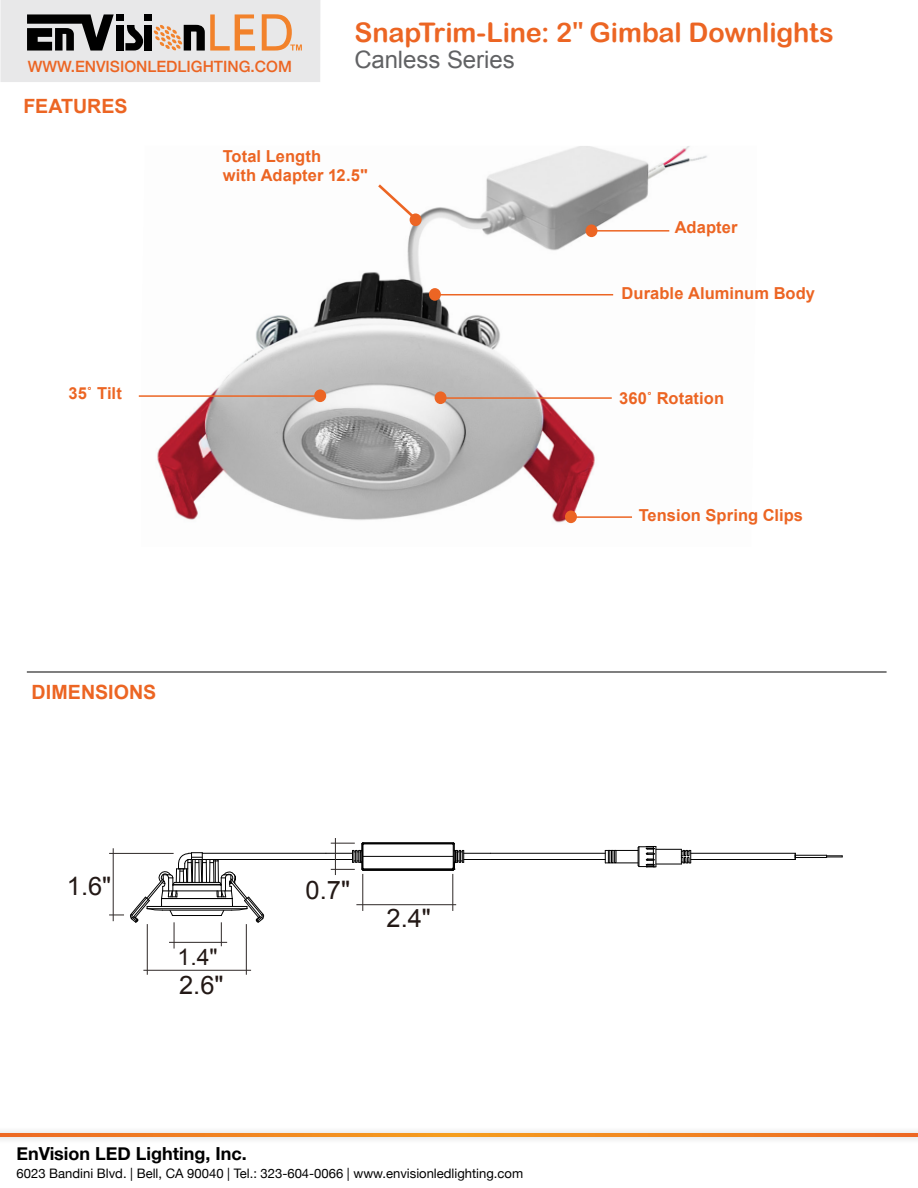
<style>
.page{position:relative;width:918px;height:1188px;background:#fff}
.page>*{position:absolute;margin:0;border:0;box-sizing:border-box;transform-origin:0 0}
.t1{font:27px "Arial Rounded MT Bold";letter-spacing:-.005em;color:#ec6523}
.t2{font:25.5px "Arial";color:#231916}
.t3{font:24px "Arial";letter-spacing:-.005em;color:#616264}
.t4{font:22.95px "Arial";color:#231916}
.t5{font:700 19.65px "Arial";color:#ec6523}
.t6{font:700 18px "Helvetica Neue";color:#000}
.t7{font:700 16.5px/19.8px "Arial";letter-spacing:.005em;color:#ec6523}
.t8{font:500 15.6px "Helvetica Neue";color:#ec6523}
.t9{font:13.05px "Helvetica Neue";color:#000}
.s1{font-family:"Century Gothic Pro";font-weight:700}
</style>
<div class="page">
<img style="left:157px;top:146px;width:550px;height:378px">
<hr style="left:27px;top:672px;width:860px;height:1px;background:#000">
<div style="left:429px;top:288px;width:12px;height:13px;background:#ec6524;border-radius:50%"></div>
<div style="left:586px;top:224px;width:11px;height:13px;background:#ec6524;border-radius:50%"></div>
<svg style="left:410px;top:213px;width:12px;height:13px"></svg>
<div style="left:435px;top:391px;width:12px;height:13px;background:#ec6524;border-radius:50%"></div>
<div style="left:565px;top:510px;width:12px;height:13px;background:#ec6524;border-radius:50%"></div>
<div style="left:314px;top:389px;width:12px;height:13px;background:#ec6524;border-radius:50%"></div>
<hr style="left:437px;top:294px;width:176px;height:1px;background:#ec6523">
<hr style="left:591px;top:230px;width:78px;height:2px;background:#ec6523">
<svg style="left:375px;top:182px;width:44px;height:40px"></svg>
<hr style="left:442px;top:397px;width:170px;height:2px;background:#ec6523">
<hr style="left:569px;top:516px;width:63px;height:2px;background:#ec6523">
<hr style="left:139px;top:395px;width:182px;height:2px;background:#ec6523">
<div style="left:0;top:1126px;width:918px;height:18px;background:#000;opacity:.28"></div>
<svg style="left:0;top:1134px;width:918px;height:3px;background:#f08320"></svg>
<hr style="left:147px;top:924px;width:1px;height:51px;background:#332d2c">
<hr style="left:109px;top:853px;width:65px;height:1px;background:#332d2c">
<hr style="left:356px;top:904px;width:100px;height:1px;background:#332d2c">
<hr style="left:113px;top:848px;width:1px;height:73px;background:#332d2c">
<hr style="left:246px;top:924px;width:1px;height:51px;background:#332d2c">
<hr style="left:143px;top:970px;width:108px;height:1px;background:#332d2c">
<hr style="left:188px;top:859px;width:138px;height:1px;background:#010101">
<hr style="left:202px;top:853px;width:124px;height:1px;background:#010101">
<svg style="left:130px;top:852px;width:135px;height:97px"></svg>
<hr style="left:490px;top:859px;width:115px;height:1px;background:#010101">
<hr style="left:691px;top:859px;width:104px;height:1px;background:#010101">
<hr style="left:490px;top:853px;width:115px;height:1px;background:#010101">
<hr style="left:691px;top:853px;width:104px;height:1px;background:#010101">
<svg style="left:326px;top:842px;width:164px;height:29px"></svg>
<hr style="left:363px;top:856px;width:90px;height:1px;background:#010101">
<hr style="left:795px;top:855px;width:32px;height:1px;background:#010101">
<hr style="left:795px;top:857px;width:32px;height:1px;background:#010101">
<svg style="left:826px;top:855px;width:17px;height:3px"></svg>
<hr style="left:605px;top:862px;width:33px;height:1px;background:#010101">
<hr style="left:605px;top:850px;width:33px;height:1px;background:#010101">
<svg style="left:605px;top:850px;width:11px;height:13px"></svg>
<svg style="left:637px;top:846px;width:54px;height:22px"></svg>
<svg style="left:109px;top:914px;width:15px;height:1px"></svg>
<hr style="left:335px;top:838px;width:1px;height:37px;background:#332d2c">
<hr style="left:362px;top:874px;width:1px;height:37px;background:#332d2c">
<hr style="left:452px;top:874px;width:1px;height:37px;background:#332d2c">
<div style="left:0;top:0;width:320px;height:82px;background:#e8e8e9"></div>
<div style="left:116px;top:25px;width:7px;height:26px;background:#000"></div>
<div style="left:116px;top:14px;width:7px;height:7px;background:#000"></div>
<div style="left:145px;top:25px;width:7px;height:26px;background:#000"></div>
<div style="left:145px;top:14px;width:7px;height:7px;background:#000"></div>
<svg style="left:27px;top:14px;width:87px;height:37px"></svg>
<svg style="left:125px;top:25px;width:19px;height:26px"></svg>
<svg style="left:153px;top:14px;width:102px;height:37px"></svg>
<svg style="left:262px;top:14px;width:40px;height:37px"></svg>
<p class="t8" style="left:28px;top:54px;width:266px">WWW.ENVISIONLEDLIGHTING.COM</p>
<p class="t5" style="left:23px;top:93px;width:106px">FEATURES</p>
<h1 class="t1" style="left:354px;top:16px;width:481px">SnapTrim-Line: 2<span class="s1">"</span> Gimbal Downlights</h1>
<h3 class="t3" style="left:354px;top:44px;width:162px">Canless Series</h3>
<p class="t7" style="left:223px;top:147px;width:147px">Total Length<br>with Adapter 12.5"</p>
<p class="t7" style="left:675px;top:218px;width:64px">Adapter</p>
<p class="t7" style="left:622px;top:284px;width:195px">Durable Aluminum Body</p>
<p class="t7" style="left:69px;top:384px;width:55px">35˚ Tilt</p>
<p class="t7" style="left:619px;top:388px;width:106px">360˚ Rotation</p>
<p class="t5" style="left:32px;top:680px;width:126px">DIMENSIONS</p>
<h2 class="t2" style="left:67px;top:869px;width:46px">1.6"</h2>
<h2 class="t2" style="left:306px;top:874px;width:46px">0.7"</h2>
<h3 class="t4" style="left:178px;top:942px;width:41px">1.4"</h3>
<h2 class="t2" style="left:179px;top:968px;width:46px">2.6"</h2>
<h2 class="t2" style="left:387px;top:902px;width:46px">2.4"</h2>
<p class="t6" style="left:16px;top:1140px;width:232px">EnVision LED Lighting, Inc.</p>
<p class="t9" style="left:17px;top:1164px;width:508px">6023 Bandini Blvd. | Bell, CA 90040 | Tel.: 323-604-0066 | www.envisionledlighting.com</p>
<p class="t7" style="left:639px;top:506px;width:166px">Tension Spring Clips</p>
</div>
